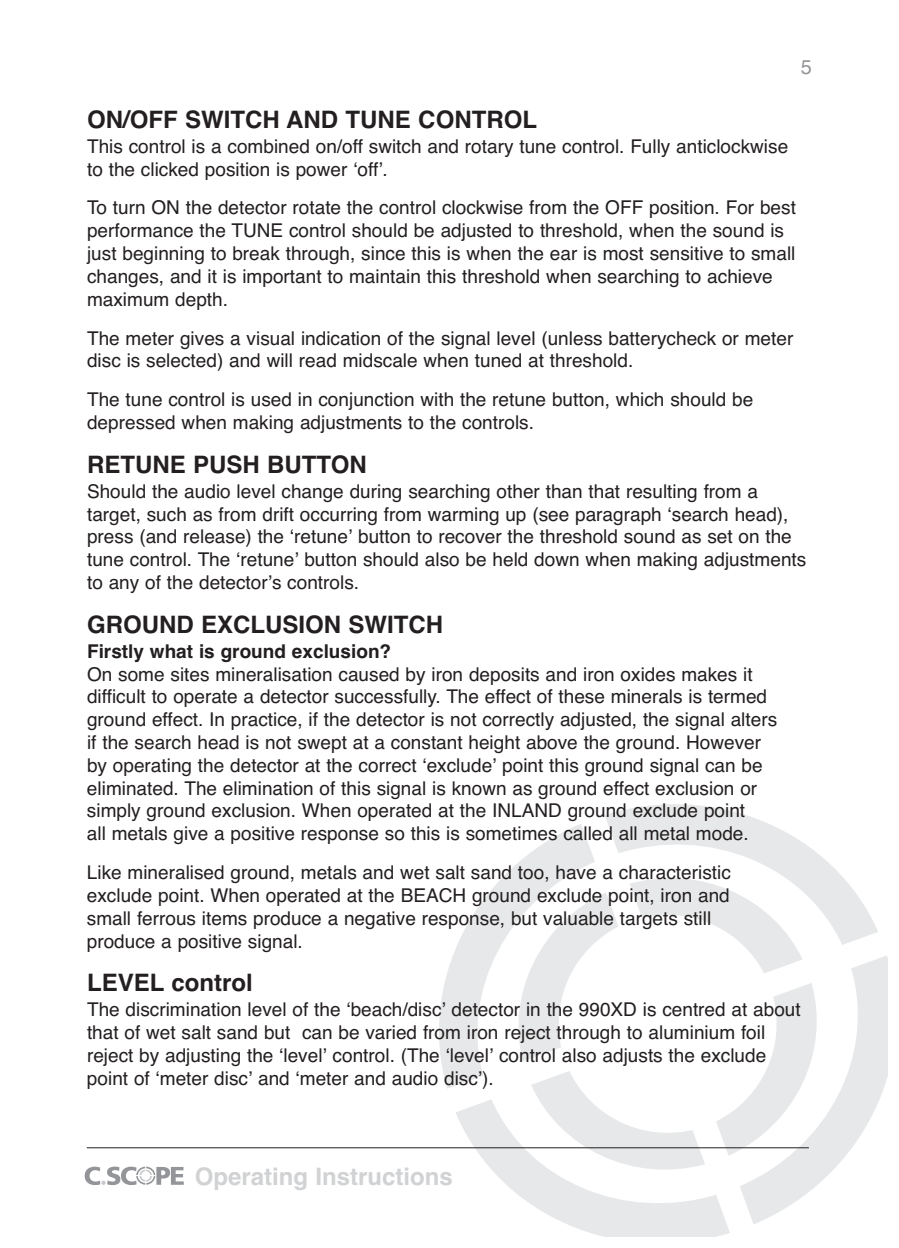
<style>
.page{position:relative;width:899px;height:1248px;background:#fff}
.page>*{position:absolute;margin:0;border:0;box-sizing:border-box;transform-origin:0 0}
.t1{font:700 24px "Helvetica";color:#231f20}
.t2{font:700 24px "Helvetica";color:#d1d2d4}
.t3{font:20px "Helvetica";color:#939598}
.t4{font:19px/22.8px "Helvetica";color:#231f20}
.t5{font:700 19px "Helvetica";color:#231f20}
</style>
<div class="page">
<svg style="left:605px;top:804px;width:225px;height:60px;fill:#e7e8e9"></svg>
<svg style="left:439px;top:824px;width:156px;height:264px"></svg>
<svg style="left:455px;top:864px;width:432px;height:372px"></svg>
<svg style="left:85px;top:1166px;width:99px;height:18px"></svg>
<hr style="left:87px;top:1147px;width:722px;height:1px;background:#231f20">
<p class="t3" style="left:800px;top:55px;width:13px">5</p>
<p class="t1" style="left:87px;top:105px;width:451px">ON/OFF SWITCH AND TUNE CONTROL</p>
<p class="t4" style="left:87px;top:135px;width:702px">This control is a combined on/off switch and rotary tune control. Fully anticlockwise to the clicked position is power ‘off’.</p>
<p class="t4" style="left:87px;top:196px;width:710px">To turn ON the detector rotate the control clockwise from the OFF position. For best performance the TUNE control should be adjusted to threshold, when the sound is just beginning to break through, since this is when the ear is most sensitive to small changes, and it is important to maintain this threshold when searching to achieve maximum depth.</p>
<p class="t4" style="left:87px;top:326px;width:707px">The meter gives a visual indication of the signal level (unless batterycheck or meter disc is selected) and will read midscale when tuned at threshold.</p>
<p class="t4" style="left:87px;top:388px;width:667px">The tune control is used in conjunction with the retune button, which should be depressed when making adjustments to the controls.</p>
<p class="t1" style="left:87px;top:450px;width:281px">RETUNE PUSH BUTTON</p>
<p class="t4" style="left:87px;top:480px;width:720px">Should the audio level change during searching other than that resulting from a target, such as from drift occurring from warming up (see paragraph ‘search head), press (and release) the ‘retune’ button to recover the threshold sound as set on the tune control. The ‘retune’ button should also be held down when making adjustments to any of the detector’s controls.</p>
<p class="t1" style="left:87px;top:610px;width:357px">GROUND EXCLUSION SWITCH</p>
<p class="t5" style="left:87px;top:640px;width:306px">Firstly what is ground exclusion?</p>
<p class="t4" style="left:87px;top:662px;width:691px">On some sites mineralisation caused by iron deposits and iron oxides makes it difficult to operate a detector successfully. The effect of these minerals is termed ground effect. In practice, if the detector is not correctly adjusted, the signal alters if the search head is not swept at a constant height above the ground. However by operating the detector at the correct ‘exclude’ point this ground signal can be eliminated. The elimination of this signal is known as ground effect exclusion or simply ground exclusion. When operated at the INLAND ground exclude point<br>all metals give a positive response so this is sometimes called all metal mode.</p>
<p class="t4" style="left:87px;top:861px;width:645px">Like mineralised ground, metals and wet salt sand too, have a characteristic exclude point. When operated at the BEACH ground exclude point, iron and small ferrous items produce a negative response, but valuable targets still produce a positive signal.</p>
<p class="t1" style="left:87px;top:968px;width:167px">LEVEL control</p>
<p class="t4" style="left:87px;top:998px;width:715px">The discrimination level of the ‘beach/disc’ detector in the 990XD is centred at about that of wet salt sand but can be varied from iron reject through to aluminium foil reject by adjusting the ‘level’ control. (The ‘level’ control also adjusts the exclude point of ‘meter disc’ and ‘meter and audio disc’).</p>
<p class="t2" style="left:195px;top:1162px;width:260px">Operating Instructions</p>
</div>
